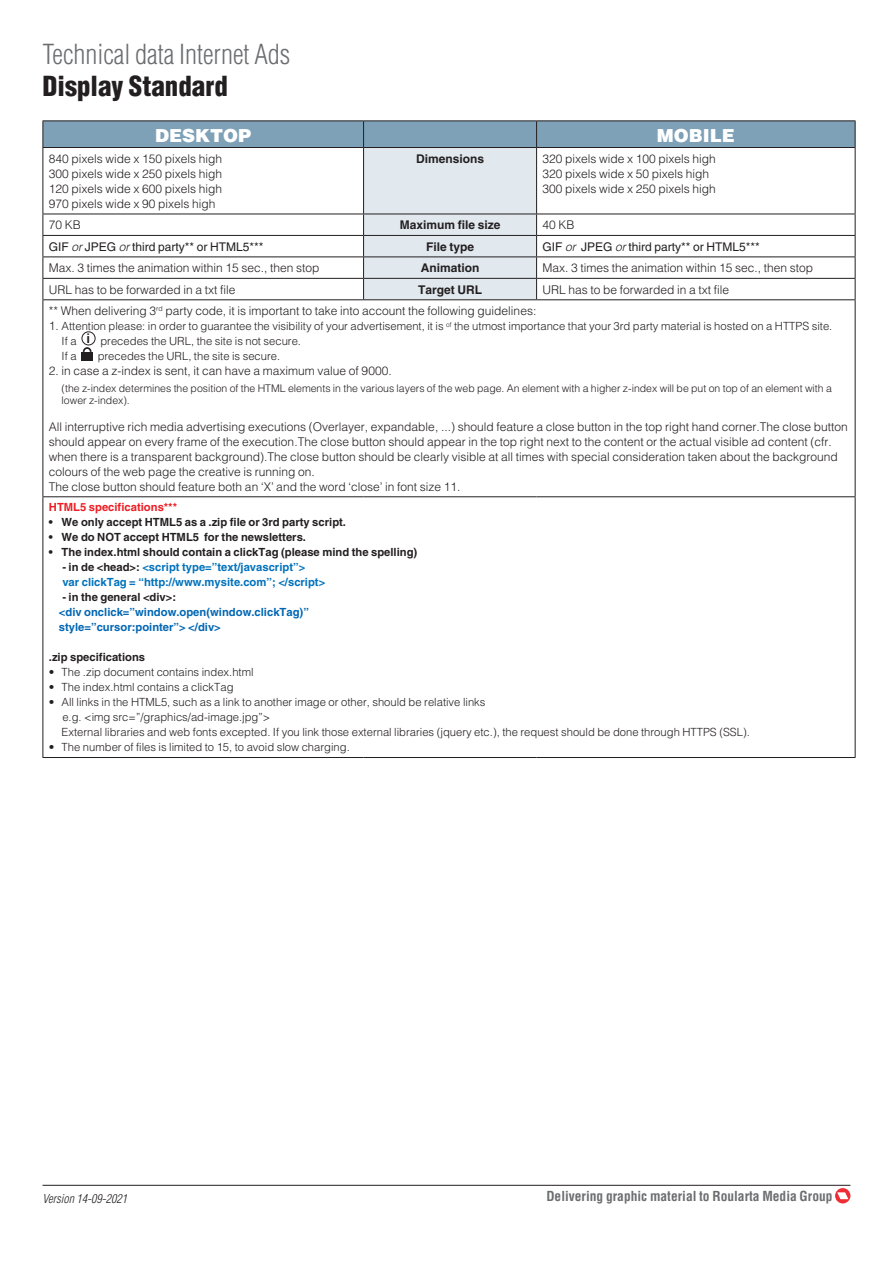
<style>
.page{position:relative;width:893px;height:1263px;background:#fff}
.page>*{position:absolute;margin:0;border:0;box-sizing:border-box;transform-origin:0 0}
.t1{font:300 condensed 27px "Helvetica";color:#6c6d70}
.t2{font:900 condensed 27px "Helvetica";color:#231f20}
.t3{font:900 18px "Helvetica";color:#fff}
.t4{font:700 condensed 13.5px "Helvetica";color:#6c6d70}
.t5{font:300 12px/15px "Helvetica";color:#231f20}
.t6{font:12px "Helvetica";color:#231f20}
.t7{font:700 12px "Helvetica";color:#231f20}
.t8{font:italic 300 condensed 12px "Helvetica";color:#231f20}
.t9{font:300 11.25px/15px "Helvetica";color:#231f20}
.t10{font:700 11.25px "Helvetica";color:#231f20}
.t11{font:700 11.25px/15px "Helvetica";color:#0072bc}
.t12{font:700 11.25px/15px "Helvetica";color:#0166b3}
.t13{font:700 11.25px "Helvetica";color:#ee1d23}
.t14{font:300 10.5px/12px "Helvetica";color:#231f20}
.s1{font-weight:300;font-style:italic}
.s2{font-size:12px}
.s3{color:#231f20}
</style>
<div class="page">
<hr style="left:43px;top:1185px;width:807px;height:1px;background:#231f20">
<svg style="left:835px;top:1188px;width:15px;height:15px"></svg>
<svg style="left:44px;top:300px;width:811px;height:457px"></svg>
<hr style="left:43px;top:120px;width:321px;height:1px;background:#231f20">
<hr style="left:364px;top:120px;width:173px;height:1px;background:#231f20">
<hr style="left:537px;top:120px;width:318px;height:1px;background:#231f20">
<hr style="left:855px;top:300px;width:1px;height:196px;background:#231f20">
<hr style="left:43px;top:496px;width:321px;height:1px;background:#231f20">
<hr style="left:364px;top:496px;width:173px;height:1px;background:#231f20">
<hr style="left:537px;top:496px;width:318px;height:1px;background:#231f20">
<hr style="left:855px;top:497px;width:1px;height:260px;background:#231f20">
<hr style="left:43px;top:757px;width:321px;height:1px;background:#231f20">
<hr style="left:364px;top:757px;width:173px;height:1px;background:#231f20">
<hr style="left:537px;top:757px;width:318px;height:1px;background:#231f20">
<svg style="left:43px;top:121px;width:813px;height:179px"></svg>
<hr style="left:43px;top:300px;width:1px;height:196px;background:#231f20">
<hr style="left:43px;top:497px;width:1px;height:260px;background:#231f20">
<div style="left:82px;top:331px;width:13px;height:14px;border:1px solid #231f20;border-radius:50%"></div>
<div style="left:82px;top:352px;width:11px;height:8px;background:#231f20"></div>
<svg style="left:82px;top:346px;width:10px;height:6px"></svg>
<h1 class="t1" style="left:43px;top:38px;width:249px">Technical data Internet Ads</h1>
<h1 class="t2" style="left:43px;top:70px;width:187px">Display Standard</h1>
<h2 class="t3" style="left:155px;top:123px;width:97px">DESKTOP</h2>
<h2 class="t3" style="left:657px;top:123px;width:79px">MOBILE</h2>
<p class="t5" style="left:49px;top:151px;width:175px;text-align:justify">840 pixels wide x 150 pixels high 300 pixels wide x 250 pixels high 120 pixels wide x 600 pixels high 970 pixels wide x 90 pixels high</p>
<p class="t7" style="left:416px;top:151px;width:70px">Dimensions</p>
<p class="t5" style="left:543px;top:151px;width:175px">320 pixels wide x 100 pixels high<br>320 pixels wide x 50 pixels high<br>300 pixels wide x 250 pixels high</p>
<p class="t5" style="left:49px;top:217px;width:34px">70 KB</p>
<p class="t7" style="left:400px;top:218px;width:102px">Maximum file size</p>
<p class="t5" style="left:543px;top:217px;width:34px">40 KB</p>
<p class="t6" style="left:49px;top:240px;width:216px">GIF <span class="s1">or</span> JPEG <span class="s1">or</span> third party** or HTML5***</p>
<p class="t7" style="left:426px;top:239px;width:50px">File type</p>
<p class="t6" style="left:543px;top:240px;width:219px">GIF <span class="s1">or</span> JPEG <span class="s1">or</span> third party** or HTML5***</p>
<p class="t5" style="left:49px;top:260px;width:272px">Max. 3 times the animation within 15 sec., then stop</p>
<p class="t7" style="left:421px;top:261px;width:60px">Animation</p>
<p class="t5" style="left:543px;top:260px;width:272px">Max. 3 times the animation within 15 sec., then stop</p>
<p class="t5" style="left:49px;top:282px;width:188px">URL has to be forwarded in a txt file</p>
<p class="t7" style="left:418px;top:282px;width:65px">Target URL</p>
<p class="t5" style="left:543px;top:282px;width:188px">URL has to be forwarded in a txt file</p>
<p class="t5" style="left:49px;top:303px;width:489px">** When delivering 3<sup>rd</sup> party code, it is important to take into account the following guidelines:</p>
<p class="t9" style="left:62px;top:318px;width:772px;text-indent:-13px"><span class="s2">1.</span> Attention please: in order to guarantee the visibility of your advertisement, it is <sup>of</sup> the utmost importance that your 3rd party material is hosted on a HTTPS site.<br>If a <sup>i</sup> precedes the URL, the site is not secure.<br>If a</p>
<p class="t9" style="left:98px;top:348px;width:184px">precedes the URL, the site is secure.</p>
<p class="t5" style="left:49px;top:363px;width:344px">2. in case a z-index is sent, it can have a maximum value of 9000.</p>
<p class="t14" style="left:62px;top:382px;width:772px">(the z-index determines the position of the HTML elements in the various layers of the web page. An element with a higher z-index will be put on top of an element with a lower z-index).</p>
<p class="t5" style="left:49px;top:419px;width:800px">All interruptive rich media advertising executions (Overlayer, expandable, ...) should feature a close button in the top right hand corner.The close button should appear on every frame of the execution.The close button should appear in the top right next to the content or the actual visible ad content (cfr. when there is a transparent background).The close button should be clearly visible at all times with special consideration taken about the background colours of the web page the creative is running on.<br>The close button should feature both an ‘X’ and the word ‘close’ in font size 11.</p>
<p class="t13" style="left:49px;top:501px;width:130px">HTML5 specifications***</p>
<p class="t10" style="left:49px;top:516px;width:299px">• We only accept HTML5 as a .zip file or 3rd party script.</p>
<p class="t10" style="left:49px;top:531px;width:259px">• We do NOT accept HTML5 for the newsletters.</p>
<p class="t10" style="left:49px;top:546px;width:370px">• The index.html should contain a clickTag (please mind the spelling)</p>
<p class="t11" style="left:62px;top:560px;width:264px"><span class="s3">- in de &lt;head&gt;:</span> &lt;script type=”text/javascript”&gt;<br>var clickTag = “http://www.mysite.com”; &lt;/script&gt;</p>
<p class="t10" style="left:62px;top:591px;width:115px">- in the general &lt;div&gt;:</p>
<p class="t12" style="left:59px;top:605px;width:252px">&lt;div onclick=”window.open(window.clickTag)” style=”cursor:pointer”&gt; &lt;/div&gt;</p>
<p class="t10" style="left:49px;top:651px;width:98px">.zip specifications</p>
<p class="t9" style="left:49px;top:665px;width:206px">• The .zip document contains index.html</p>
<p class="t9" style="left:49px;top:680px;width:186px">• The index.html contains a clickTag</p>
<p class="t9" style="left:62px;top:695px;width:690px;text-indent:-13px">• All links in the HTML5, such as a link to another image or other, should be relative links<br>e.g. &lt;img src=”/graphics/ad-image.jpg”&gt;<br>External libraries and web fonts excepted. If you link those external libraries (jquery etc.), the request should be done through HTTPS (SSL).</p>
<p class="t9" style="left:49px;top:740px;width:302px">• The number of files is limited to 15, to avoid slow charging.</p>
<p class="t8" style="left:43px;top:1192px;width:86px">Version 14-09-2021</p>
<p class="t4" style="left:546px;top:1188px;width:288px">Delivering graphic material to Roularta Media Group</p>
</div>
